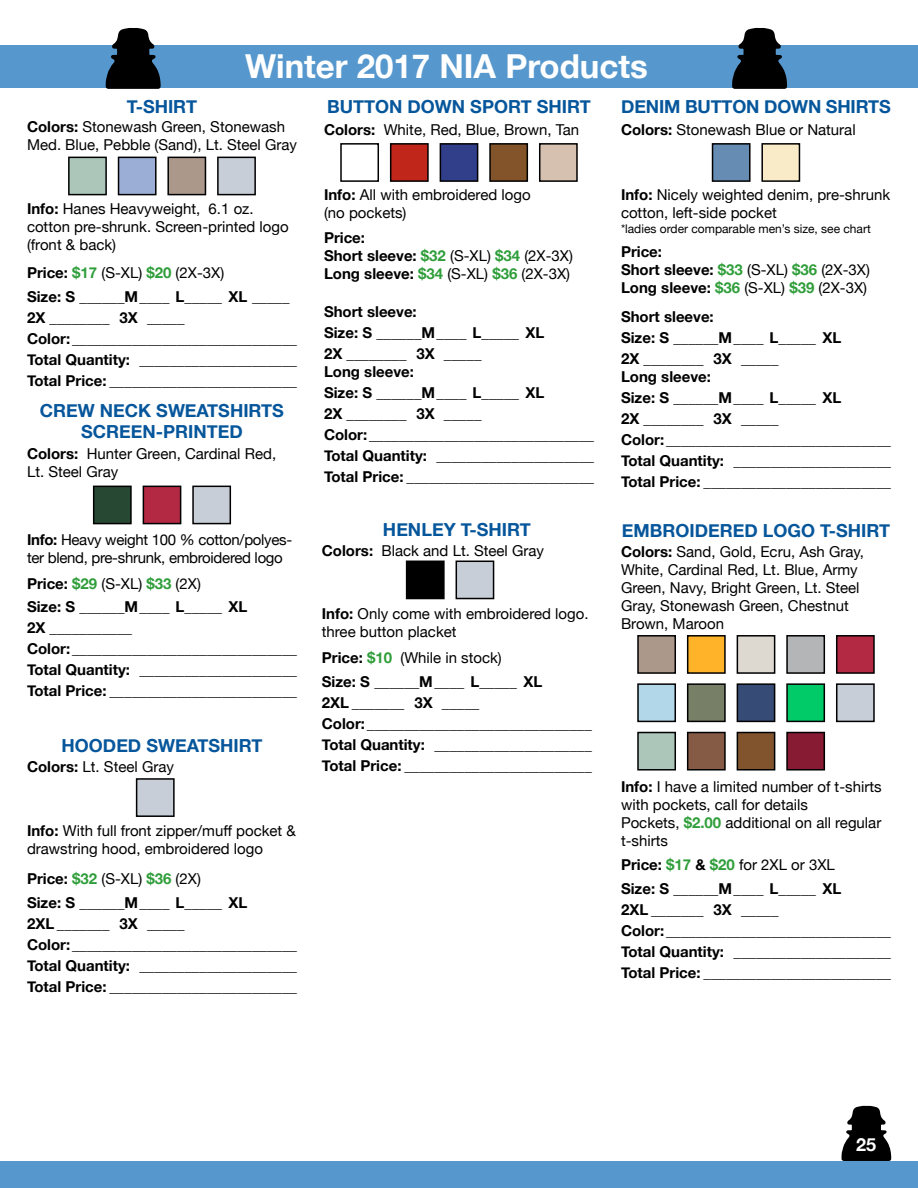
<style>
.page{position:relative;width:918px;height:1188px;background:#fff}
.page>*{position:absolute;margin:0;border:0;box-sizing:border-box;transform-origin:0 0}
.t1{font:700 33px "Helvetica Neue";color:#fff}
.t2{font:700 18px/21.6px "Helvetica Neue";color:#06569b;text-align:center}
.t3{font:700 18px "Helvetica Neue";color:#fff}
.t4{font:700 15px/21px "Helvetica Neue";color:#000}
.t5{font:15px/18px "Helvetica Neue";color:#000}
.t6{font:15px/18px "Helvetica Neue";letter-spacing:-.02em;color:#000}
.t7{font:12px "Helvetica Neue";color:#000}
.s1{font-weight:700}
.s2{color:#2f9e3a}
.s3{font-weight:400}
.s4{font-weight:700;color:#2f9e3a}
</style>
<div class="page">
<svg style="left:842px;top:1106px;width:49px;height:55px"></svg>
<div style="left:0;top:1161px;width:918px;height:27px;background:#5698cd"></div>
<div style="left:0;top:45px;width:918px;height:43px;background:#5698cd"></div>
<svg style="left:106px;top:28px;width:55px;height:61px"></svg>
<svg style="left:732px;top:28px;width:55px;height:61px"></svg>
<div style="left:340px;top:143px;width:39px;height:39px;background:#fff;border:2px solid #000"></div>
<div style="left:390px;top:143px;width:39px;height:39px;background:#c1261b;border:2px solid #000"></div>
<div style="left:440px;top:143px;width:38px;height:39px;background:#313e89;border:2px solid #000"></div>
<div style="left:489px;top:143px;width:39px;height:39px;background:#835429;border:2px solid #000"></div>
<div style="left:539px;top:143px;width:39px;height:39px;background:#d6c1b1;border:2px solid #000"></div>
<div style="left:68px;top:157px;width:39px;height:38px;background:#acc6b9;border:2px solid #000"></div>
<div style="left:118px;top:157px;width:39px;height:38px;background:#9baed6;border:2px solid #000"></div>
<div style="left:167px;top:157px;width:39px;height:38px;background:#ab988a;border:2px solid #000"></div>
<div style="left:217px;top:157px;width:39px;height:38px;background:#c8ced8;border:2px solid #000"></div>
<div style="left:637px;top:635px;width:39px;height:39px;background:#ab988a;border:2px solid #000"></div>
<div style="left:687px;top:635px;width:39px;height:39px;background:#ffb328;border:2px solid #000"></div>
<div style="left:737px;top:635px;width:38px;height:39px;background:#ddd9d0;border:2px solid #000"></div>
<div style="left:786px;top:635px;width:39px;height:39px;background:#b4b5b7;border:2px solid #000"></div>
<div style="left:836px;top:635px;width:39px;height:39px;background:#b32842;border:2px solid #000"></div>
<div style="left:637px;top:683px;width:39px;height:39px;background:#b1d7e9;border:2px solid #000"></div>
<div style="left:687px;top:683px;width:39px;height:39px;background:#778067;border:2px solid #000"></div>
<div style="left:737px;top:683px;width:38px;height:39px;background:#364b76;border:2px solid #000"></div>
<div style="left:786px;top:683px;width:39px;height:39px;background:#00cb68;border:2px solid #000"></div>
<div style="left:836px;top:683px;width:39px;height:39px;background:#c8ced8;border:2px solid #000"></div>
<div style="left:637px;top:732px;width:39px;height:39px;background:#acc6b9;border:2px solid #000"></div>
<div style="left:687px;top:732px;width:39px;height:39px;background:#865b46;border:2px solid #000"></div>
<div style="left:737px;top:732px;width:38px;height:39px;background:#81542e;border:2px solid #000"></div>
<div style="left:786px;top:732px;width:39px;height:39px;background:#871b34;border:2px solid #000"></div>
<div style="left:93px;top:486px;width:39px;height:38px;background:#274934;border:2px solid #000"></div>
<div style="left:143px;top:486px;width:38px;height:38px;background:#b32842;border:2px solid #000"></div>
<div style="left:192px;top:486px;width:39px;height:38px;background:#c8ced8;border:2px solid #000"></div>
<div style="left:406px;top:561px;width:39px;height:38px;background:#000"></div>
<div style="left:456px;top:561px;width:38px;height:38px;background:#c8ced8;border:2px solid #000"></div>
<div style="left:136px;top:778px;width:39px;height:39px;background:#c8ced8;border:2px solid #000"></div>
<div style="left:712px;top:143px;width:39px;height:39px;background:#668cb3;border:2px solid #000"></div>
<div style="left:761px;top:143px;width:39px;height:39px;background:#f9ebc8;border:2px solid #000"></div>
<h1 class="t1" style="left:245px;top:41px;width:404px">Winter 2017 NIA Products</h1>
<p class="t2" style="left:327px;top:96px;width:265px">BUTTON DOWN SPORT SHIRT</p>
<p class="t5" style="left:324px;top:121px;width:257px"><span class="s1">Colors:</span> White, Red, Blue, Brown, Tan</p>
<p class="t2" style="left:127px;top:96px;width:72px">T-SHIRT</p>
<p class="t5" style="left:27px;top:119px;width:271px"><span class="s1">Colors:</span> Stonewash Green, Stonewash<br>Med. Blue, Pebble (Sand), Lt. Steel Gray</p>
<p class="t2" style="left:621px;top:96px;width:271px">DENIM BUTTON DOWN SHIRTS</p>
<p class="t5" style="left:621px;top:121px;width:236px"><span class="s1">Colors:</span> Stonewash Blue or Natural</p>
<p class="t5" style="left:27px;top:201px;width:263px"><span class="s1">Info:</span> Hanes Heavyweight, 6.1 oz. cotton pre-shrunk. Screen-printed logo (front &amp; back)</p>
<p class="t4" style="left:27px;top:261px;width:264px;line-height:24px">Price: <span class="s2">$17</span> <span class="s3">(S-XL)</span> <span class="s2">$20</span> <span class="s3">(2X-3X)<br></span>Size: S ______M ____ L_____ XL _____</p>
<p class="t4" style="left:27px;top:308px;width:271px">2X ________ 3X _____<br>Color: ______________________________ Total Quantity: _____________________ Total Price: _________________________</p>
<p class="t2" style="left:40px;top:400px;width:246px">CREW NECK SWEATSHIRTS<br>SCREEN-PRINTED</p>
<p class="t5" style="left:27px;top:446px;width:251px"><span class="s1">Colors:</span> Hunter Green, Cardinal Red,<br>Lt. Steel Gray</p>
<p class="t6" style="left:27px;top:531px;width:267px"><span class="s1">Info:</span> Heavy weight 100 % cotton/polyes&shy;ter blend, pre-shrunk, embroidered logo</p>
<p class="t4" style="left:27px;top:573px;width:222px;line-height:23.1px">Price: <span class="s2">$29</span> <span class="s3">(S-XL)</span> <span class="s2">$33</span> <span class="s3">(2X)<br></span>Size: S ______M ____ L_____ XL</p>
<p class="t4" style="left:27px;top:618px;width:271px">2X ___________<br>Color: ______________________________ Total Quantity: _____________________ Total Price: _________________________</p>
<p class="t2" style="left:62px;top:735px;width:202px">HOODED SWEATSHIRT</p>
<p class="t5" style="left:27px;top:758px;width:148px"><span class="s1">Colors:</span> Lt. Steel Gray</p>
<p class="t5" style="left:27px;top:823px;width:270px"><span class="s1">Info:</span> With full front zipper/muff pocket &amp; drawstring hood, embroidered logo</p>
<p class="t4" style="left:27px;top:866px;width:222px;line-height:24.6px">Price: <span class="s2">$32</span> <span class="s3">(S-XL)</span> <span class="s2">$36</span> <span class="s3">(2X)<br></span>Size: S ______M ____ L_____ XL</p>
<p class="t4" style="left:27px;top:914px;width:271px">2XL _______ 3X _____<br>Color: ______________________________ Total Quantity: _____________________ Total Price: _________________________</p>
<p class="t5" style="left:324px;top:187px;width:208px"><span class="s1">Info:</span> All with embroidered logo (no pockets)</p>
<p class="t4" style="left:324px;top:229px;width:250px;line-height:18px">Price:<br>Short sleeve: <span class="s2">$32</span> <span class="s3">(S-XL)</span> <span class="s2">$34</span> <span class="s3">(2X-3X)<br></span>Long sleeve: <span class="s2">$34</span> <span class="s3">(S-XL)</span> <span class="s2">$36</span> <span class="s3">(2X-3X)</span></p>
<p class="t4" style="left:324px;top:301px;width:222px">Short sleeve:<br>Size: S ______M ____ L_____ XL<br>2X ________ 3X _____</p>
<p class="t4" style="left:324px;top:361px;width:271px">Long sleeve:<br>Size: S ______M ____ L_____ XL<br>2X ________ 3X _____<br>Color: ______________________________<br>Total Quantity: _____________________<br>Total Price: _________________________</p>
<p class="t2" style="left:383px;top:519px;width:149px">HENLEY T-SHIRT</p>
<p class="t5" style="left:322px;top:542px;width:224px"><span class="s1">Colors:</span> Black and Lt. Steel Gray</p>
<p class="t5" style="left:322px;top:605px;width:268px"><span class="s1">Info:</span> Only come with embroidered logo. three button placket</p>
<p class="t4" style="left:322px;top:646px;width:222px;line-height:24px">Price: <span class="s2">$10</span> <span class="s3">(While in stock)<br></span>Size: S ______M ____ L_____ XL</p>
<p class="t4" style="left:322px;top:692px;width:271px">2XL _______ 3X _____<br>Color: ______________________________ Total Quantity: _____________________ Total Price: _________________________</p>
<p class="t5" style="left:621px;top:187px;width:271px"><span class="s1">Info:</span> Nicely weighted denim, pre-shrunk cotton, left-side pocket</p>
<p class="t7" style="left:621px;top:220px;width:251px">*ladies order comparable men’s size, see chart</p>
<p class="t4" style="left:621px;top:243px;width:250px;line-height:18px">Price:<br>Short sleeve: <span class="s2">$33</span> <span class="s3">(S-XL)</span> <span class="s2">$36</span> <span class="s3">(2X-3X)<br></span>Long sleeve: <span class="s2">$36</span> <span class="s3">(S-XL)</span> <span class="s2">$39</span> <span class="s3">(2X-3X)</span></p>
<p class="t4" style="left:621px;top:307px;width:222px">Short sleeve:<br>Size: S ______M ____ L_____ XL<br>2X ________ 3X _____</p>
<p class="t4" style="left:621px;top:367px;width:271px">Long sleeve:<br>Size: S ______M ____ L_____ XL<br>2X ________ 3X _____<br>Color: ______________________________<br>Total Quantity: _____________________<br>Total Price: _________________________</p>
<p class="t2" style="left:622px;top:520px;width:270px">EMBROIDERED LOGO T-SHIRT</p>
<p class="t5" style="left:621px;top:543px;width:245px"><span class="s1">Colors:</span> Sand, Gold, Ecru, Ash Gray,<br>White, Cardinal Red, Lt. Blue, Army<br>Green, Navy, Bright Green, Lt. Steel<br>Gray, Stonewash Green, Chestnut<br>Brown, Maroon</p>
<p class="t5" style="left:621px;top:778px;width:262px"><span class="s1">Info:</span> I have a limited number of t-shirts with pockets, call for details<br>Pockets, <span class="s4">$2.00</span> additional on all regular t-shirts</p>
<p class="t4" style="left:621px;top:852px;width:222px;line-height:24.5px">Price: <span class="s2">$17</span> &amp; <span class="s2">$20</span> <span class="s3">for 2XL or 3XL<br></span>Size: S ______M ____ L_____ XL</p>
<p class="t4" style="left:621px;top:900px;width:271px">2XL _______ 3X _____<br>Color: ______________________________ Total Quantity: _____________________ Total Price: _________________________</p>
<p class="t3" style="left:856px;top:1130px;width:22px">25</p>
</div>
